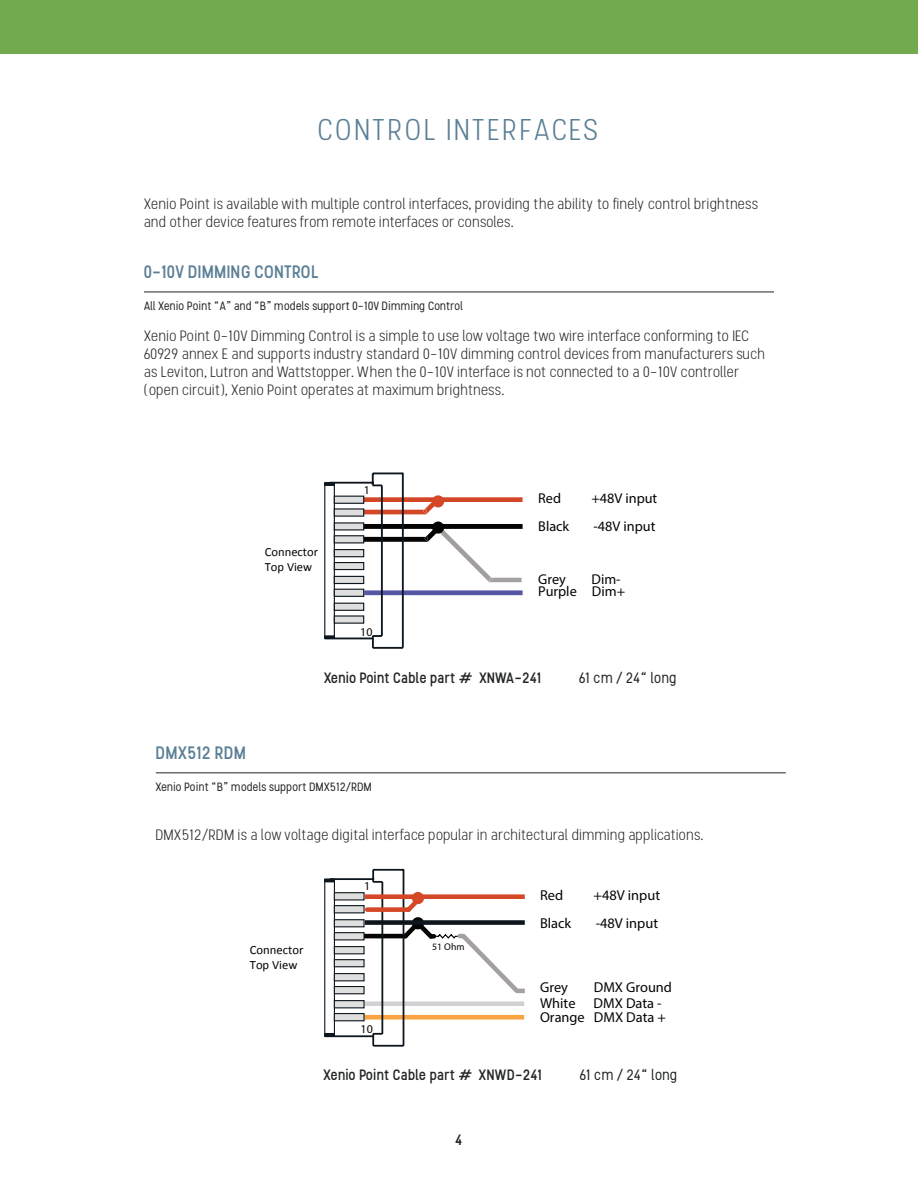
<style>
.page{position:relative;width:918px;height:1188px;background:#fff}
.page>*{position:absolute;margin:0;border:0;box-sizing:border-box;transform-origin:0 0}
.t1{font:300 30px "Stellar";letter-spacing:.05em;color:#5b7f95}
.t2{font:500 18px "Stellar";letter-spacing:-.02em;color:#5b7f95}
.t3{font:300 15px/18px "Stellar";letter-spacing:-.03em;color:#242627}
.t4{font:500 15px "Stellar";letter-spacing:-.03em;color:#242627}
.t5{font:15px "Stellar";letter-spacing:-.045em;color:#242627}
.t6{font:500 15px "Stellar";color:#231f20}
.t7{font:14.4px/14.5px "Myriad Pro";color:#040503}
.t8{font:14.25px "Myriad Pro";color:#040503}
.t9{font:12.6px/15.3px "Calibri";color:#040503}
.t10{font:12px "Stellar";letter-spacing:-.02em;color:#242627}
.t11{font:12px "Myriad Pro";color:#040503}
.t12{font:11.85px "Myriad Pro";color:#040503}
.t13{font:9.75px "Myriad Pro";color:#040503}
</style>
<div class="page">
<div style="left:0;top:0;width:918px;height:54px;background:#73aa4f"></div>
<hr style="left:144px;top:292px;width:630px;height:1px;background:#242627">
<hr style="left:156px;top:773px;width:630px;height:1px;background:#242627">
<img style="left:364px;top:497px;width:159px;height:5px">
<img style="left:364px;top:537px;width:60px;height:5px">
<img style="left:443px;top:530px;width:48px;height:52px">
<div style="left:364px;top:590px;width:159px;height:5px;background:#5557a5"></div>
<img style="left:364px;top:510px;width:59px;height:4px">
<img style="left:424px;top:502px;width:15px;height:12px">
<svg style="left:423px;top:510px;width:4px;height:4px"></svg>
<img style="left:364px;top:524px;width:159px;height:5px">
<svg style="left:424px;top:524px;width:19px;height:18px"></svg>
<img style="left:493px;top:578px;width:29px;height:4px">
<svg style="left:490px;top:578px;width:3px;height:4px"></svg>
<div style="left:432px;top:522px;width:12px;height:12px;background:#040503;border-radius:50%"></div>
<div style="left:432px;top:495px;width:12px;height:12px;background:#d44827;border-radius:50%"></div>
<div style="left:324px;top:482px;width:11px;height:157px;border:1px solid #0d151d"></div>
<div style="left:334px;top:496px;width:30px;height:8px;background:#dedfde;border:1px solid #0d151d"></div>
<hr style="left:373px;top:473px;width:30px;height:1px;background:#0d151d">
<hr style="left:373px;top:647px;width:30px;height:2px;background:#0d151d">
<hr style="left:402px;top:473px;width:2px;height:175px;background:#0d151d">
<hr style="left:325px;top:638px;width:48px;height:1px;background:#0d151d">
<hr style="left:330px;top:482px;width:43px;height:2px;background:#0d151d">
<hr style="left:381px;top:485px;width:2px;height:151px;background:#0d151d">
<svg style="left:334px;top:508px;width:30px;height:9px"></svg>
<svg style="left:334px;top:522px;width:30px;height:9px"></svg>
<div style="left:334px;top:535px;width:30px;height:8px;background:#dedfde;border:1px solid #0d151d"></div>
<div style="left:334px;top:549px;width:30px;height:8px;background:#dedfde;border:1px solid #0d151d"></div>
<div style="left:334px;top:562px;width:30px;height:8px;background:#dedfde;border:1px solid #0d151d"></div>
<div style="left:334px;top:576px;width:30px;height:8px;background:#dedfde;border:1px solid #0d151d"></div>
<div style="left:334px;top:589px;width:30px;height:8px;background:#dedfde;border:1px solid #0d151d"></div>
<div style="left:334px;top:603px;width:30px;height:8px;background:#dedfde;border:1px solid #0d151d"></div>
<svg style="left:334px;top:615px;width:30px;height:9px"></svg>
<svg style="left:324px;top:482px;width:11px;height:4px"></svg>
<svg style="left:324px;top:635px;width:11px;height:4px"></svg>
<svg style="left:372px;top:473px;width:10px;height:13px"></svg>
<svg style="left:372px;top:635px;width:10px;height:13px"></svg>
<hr style="left:364px;top:934px;width:42px;height:4px;background:#040503">
<div style="left:365px;top:1001px;width:159px;height:5px;background:#d1d1d4"></div>
<div style="left:364px;top:1015px;width:160px;height:5px;background:#f9a343"></div>
<div style="left:324px;top:879px;width:11px;height:158px;border:1px solid #0d151d"></div>
<div style="left:334px;top:893px;width:30px;height:7px;background:#dedfde"></div>
<div style="left:334px;top:892px;width:31px;height:9px;border:1px solid #0d151d"></div>
<hr style="left:373px;top:869px;width:31px;height:2px;background:#0d151d">
<hr style="left:373px;top:1045px;width:31px;height:2px;background:#0d151d">
<hr style="left:403px;top:869px;width:1px;height:177px;background:#0d151d">
<hr style="left:325px;top:1035px;width:48px;height:2px;background:#0d151d">
<hr style="left:330px;top:878px;width:43px;height:2px;background:#0d151d">
<hr style="left:381px;top:882px;width:2px;height:152px;background:#0d151d">
<div style="left:334px;top:906px;width:30px;height:7px;background:#dedfde"></div>
<div style="left:334px;top:905px;width:31px;height:8px;border:1px solid #0d151d"></div>
<div style="left:334px;top:920px;width:30px;height:7px;background:#dedfde"></div>
<div style="left:334px;top:919px;width:31px;height:8px;border:1px solid #0d151d"></div>
<div style="left:334px;top:933px;width:30px;height:7px;background:#dedfde"></div>
<div style="left:334px;top:932px;width:31px;height:8px;border:1px solid #0d151d"></div>
<div style="left:334px;top:947px;width:30px;height:7px;background:#dedfde"></div>
<div style="left:334px;top:946px;width:31px;height:8px;border:1px solid #0d151d"></div>
<div style="left:334px;top:960px;width:30px;height:7px;background:#dedfde"></div>
<div style="left:334px;top:959px;width:31px;height:8px;border:1px solid #0d151d"></div>
<div style="left:334px;top:974px;width:30px;height:7px;background:#dedfde"></div>
<div style="left:334px;top:973px;width:31px;height:8px;border:1px solid #0d151d"></div>
<div style="left:334px;top:987px;width:30px;height:7px;background:#dedfde"></div>
<div style="left:334px;top:986px;width:31px;height:8px;border:1px solid #0d151d"></div>
<div style="left:334px;top:1001px;width:30px;height:7px;background:#dedfde"></div>
<div style="left:334px;top:1000px;width:31px;height:8px;border:1px solid #0d151d"></div>
<div style="left:334px;top:1014px;width:30px;height:7px;background:#dedfde"></div>
<div style="left:334px;top:1013px;width:31px;height:8px;border:1px solid #0d151d"></div>
<svg style="left:324px;top:879px;width:11px;height:3px"></svg>
<div style="left:324px;top:1033px;width:11px;height:4px;border:1px solid #0d151d"></div>
<svg style="left:372px;top:870px;width:10px;height:13px"></svg>
<svg style="left:372px;top:1033px;width:10px;height:13px"></svg>
<div style="left:367px;top:907px;width:42px;height:5px;background:#d54827"></div>
<div style="left:365px;top:894px;width:160px;height:5px;background:#d54827"></div>
<div style="left:365px;top:920px;width:160px;height:5px;background:#0d151d"></div>
<svg style="left:399px;top:890px;width:126px;height:107px"></svg>
<h1 class="t1" style="left:318px;top:112px;width:284px">CONTROL INTERFACES</h1>
<p class="t3" style="left:144px;top:195px;width:616px">Xenio Point is available with multiple control interfaces, providing the ability to finely control brightness and other device features from remote interfaces or consoles.</p>
<p class="t2" style="left:144px;top:261px;width:177px">0-10V DIMMING CONTROL</p>
<p class="t10" style="left:144px;top:298px;width:321px">All Xenio Point “A” and “B” models support 0-10V Dimming Control</p>
<p class="t3" style="left:144px;top:327px;width:623px">Xenio Point 0-10V Dimming Control is a simple to use low voltage two wire interface conforming to IEC 60929 annex E and supports industry standard 0-10V dimming control devices from manufacturers such as Leviton, Lutron and Wattstopper. When the 0-10V interface is not connected to a 0-10V controller (open circuit), Xenio Point operates at maximum brightness.</p>
<p class="t9" style="left:265px;top:544px;width:55px">Connector<br>Top View</p>
<p class="t12" style="left:364px;top:482px;width:8px">1</p>
<p class="t12" style="left:360px;top:624px;width:14px">10</p>
<p class="t8" style="left:538px;top:490px;width:24px">Red</p>
<p class="t8" style="left:591px;top:490px;width:67px">+48V input</p>
<p class="t8" style="left:538px;top:518px;width:33px">Black</p>
<p class="t8" style="left:594px;top:518px;width:63px">-48V input</p>
<p class="t8" style="left:538px;top:570px;width:29px">Grey</p>
<p class="t8" style="left:592px;top:570px;width:31px">Dim-</p>
<p class="t8" style="left:538px;top:583px;width:88px">Purple Dim+</p>
<p class="t4" style="left:324px;top:668px;width:220px">Xenio Point Cable part # XNWA-241</p>
<p class="t5" style="left:579px;top:668px;width:100px">61 cm / 24“ long</p>
<p class="t2" style="left:156px;top:742px;width:93px">DMX512 RDM</p>
<p class="t10" style="left:156px;top:779px;width:218px">Xenio Point “B” models support DMX512/RDM</p>
<p class="t3" style="left:156px;top:826px;width:550px">DMX512/RDM is a low voltage digital interface popular in architectural dimming applications.</p>
<p class="t9" style="left:250px;top:942px;width:55px">Connector<br>Top View</p>
<p class="t11" style="left:364px;top:879px;width:8px">1</p>
<p class="t11" style="left:361px;top:1022px;width:14px">10</p>
<p class="t13" style="left:432px;top:941px;width:34px">51 Ohm</p>
<p class="t7" style="left:540px;top:888px;width:25px">Red</p>
<p class="t7" style="left:594px;top:888px;width:68px">+48V input</p>
<p class="t7" style="left:540px;top:916px;width:33px">Black</p>
<p class="t7" style="left:596px;top:916px;width:64px">-48V input</p>
<p class="t7" style="left:540px;top:980px;width:29px">Grey</p>
<p class="t7" style="left:594px;top:980px;width:80px">DMX Ground</p>
<p class="t7" style="left:540px;top:996px;width:37px">White</p>
<p class="t7" style="left:540px;top:996px;width:127px;text-indent:54px">DMX Data -<br>Orange DMX Data +</p>
<p class="t4" style="left:324px;top:1066px;width:221px">Xenio Point Cable part # XNWD-241</p>
<p class="t5" style="left:580px;top:1066px;width:100px">61 cm / 24“ long</p>
<p class="t6" style="left:455px;top:1131px;width:9px">4</p>
</div>
